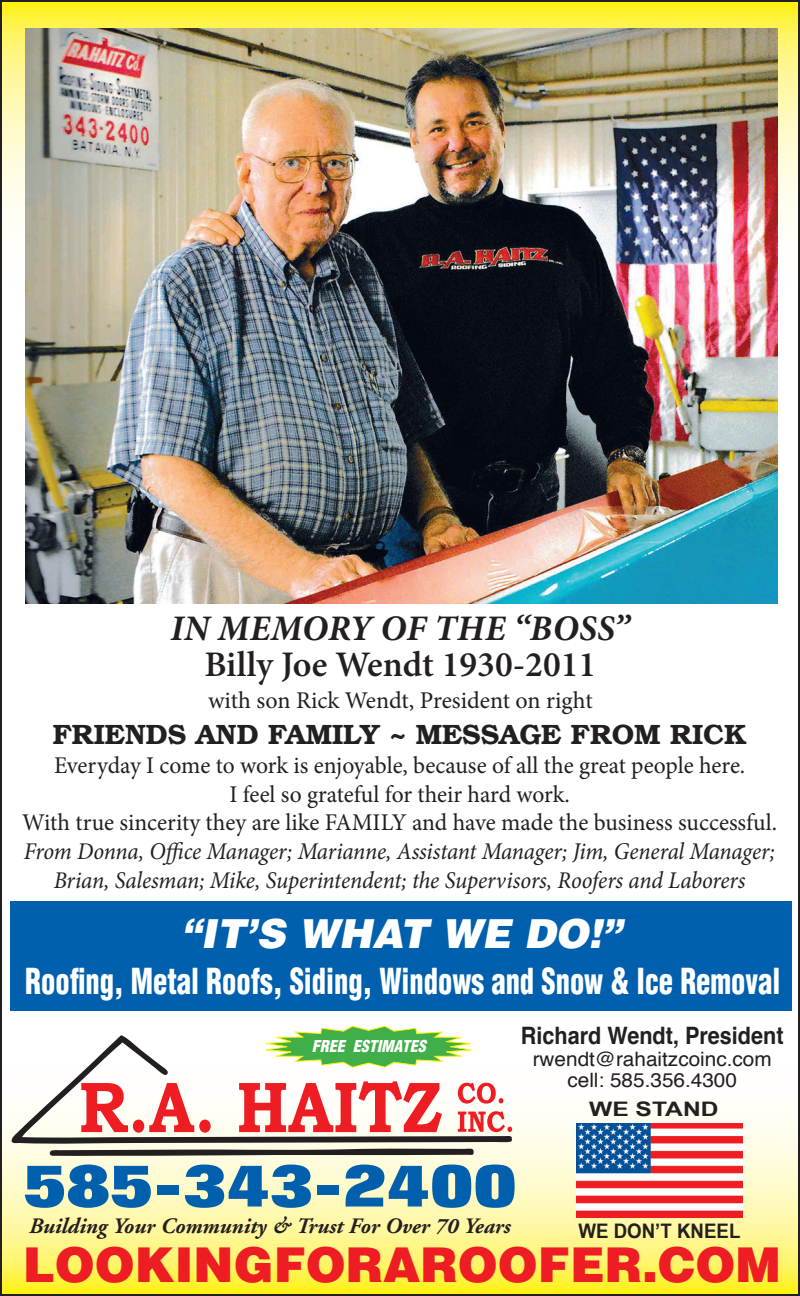
<style>
.page{position:relative;width:800px;height:1296px;background:#fff}
.page>*{position:absolute;margin:0;border:0;box-sizing:border-box;transform-origin:0 0}
.t1{font:800 60px "Folio";color:#0160ae}
.t2{font:900 48px "Helvetica";color:#ee1d23}
.t3{font:italic 900 40px "Helvetica";color:#fff}
.t4{font:600 36px "Minion Pro";color:#231f20}
.t5{font:italic 700 36px "Minion Pro";letter-spacing:.01em;color:#231f20}
.t6{font:900 condensed 35px "Helvetica";color:#fff;scale:.82 1}
.t7{font:600 28px "Bookman";color:#231f20}
.t8{font:24px "Minion Pro";color:#231f20}
.t9{font:italic 24px "Minion Pro";letter-spacing:-.01em;color:#231f20;scale:.95 1}
.t10{font:700 24px "Helvetica";color:#231f20;scale:.9 1}
.t11{font:italic 700 22px "Adobe Garamond";color:#231f20}
.t12{font:700 20px "Arial Narrow";color:#231f20;scale:1.14 1}
.t13{font:700 20px "Arial Narrow";color:#231f20;scale:1.5 1}
.t14{font:19.8px "Helvetica";color:#231f20;scale:1.05 1}
.t15{font:italic 900 condensed 16px "Helvetica";color:#fff}
</style>
<div class="page">
<svg style="left:3px;top:3px;width:793px;height:307px;background:#fcf26c"></svg>
<svg style="left:3px;top:1117px;width:793px;height:176px;background:#fef698"></svg>
<svg style="left:12px;top:1035px;width:500px;height:110px"></svg>
<svg style="left:49px;top:1147px;width:424px;height:9px;background:#716e66"></svg>
<svg style="left:81px;top:1083px;width:129px;height:50px"></svg>
<svg style="left:239px;top:1081px;width:203px;height:51px"></svg>
<svg style="left:457px;top:1083px;width:46px;height:21px"></svg>
<svg style="left:457px;top:1111px;width:55px;height:21px"></svg>
<svg style="left:259px;top:1025px;width:219px;height:43px"></svg>
<img style="left:576px;top:1124px;width:166px;height:93px">
<div style="left:10px;top:901px;width:780px;height:110px;background:#0160ae"></div>
<img style="left:25px;top:29px;width:752px;height:575px">
<p class="t5" style="left:170px;top:602px;width:461px">IN MEMORY OF THE “BOSS”</p>
<p class="t4" style="left:204px;top:639px;width:393px">Billy Joe Wendt 1930-2011</p>
<p class="t8" style="left:208px;top:684px;width:386px">with son Rick Wendt, President on right</p>
<p class="t7" style="left:53px;top:718px;width:694px">FRIENDS AND FAMILY ~ MESSAGE FROM RICK</p>
<p class="t8" style="left:54px;top:749px;width:692px">Everyday I come to work is enjoyable, because of all the great people here.</p>
<p class="t8" style="left:229px;top:778px;width:342px">I feel so grateful for their hard work.</p>
<p class="t8" style="left:22px;top:807px;width:756px">With true sincerity they are like FAMILY and have made the business successful.</p>
<p class="t9" style="left:24px;top:835px;width:792px">From Donna, Office Manager; Marianne, Assistant Manager; Jim, General Manager;</p>
<p class="t9" style="left:54px;top:864px;width:729px">Brian, Salesman; Mike, Superintendent; the Supervisors, Roofers and Laborers</p>
<p class="t3" style="left:181px;top:908px;width:442px">“IT’S WHAT WE DO!”</p>
<p class="t6" style="left:25px;top:959px;width:922px">Roofing, Metal Roofs, Siding, Windows and Snow &amp; Ice Removal</p>
<p class="t15" style="left:311px;top:1036px;width:115px">FREE ESTIMATES</p>
<p class="t10" style="left:520px;top:1016px;width:293px">Richard Wendt, President</p>
<p class="t14" style="left:532px;top:1044px;width:229px">rwendt@rahaitzcoinc.com</p>
<p class="t14" style="left:567px;top:1065px;width:163px">cell: 585.356.4300</p>
<p class="t13" style="left:589px;top:1094px;width:88px">WE STAND</p>
<p class="t1" style="left:23px;top:1151px;width:495px">585-343-2400</p>
<p class="t11" style="left:29px;top:1215px;width:483px">Building Your Community &amp; Trust For Over 70 Years</p>
<p class="t12" style="left:578px;top:1216px;width:144px">WE DON’T KNEEL</p>
<p class="t2" style="left:23px;top:1233px;width:759px">LOOKINGFORAROOFER.COM</p>
</div>
